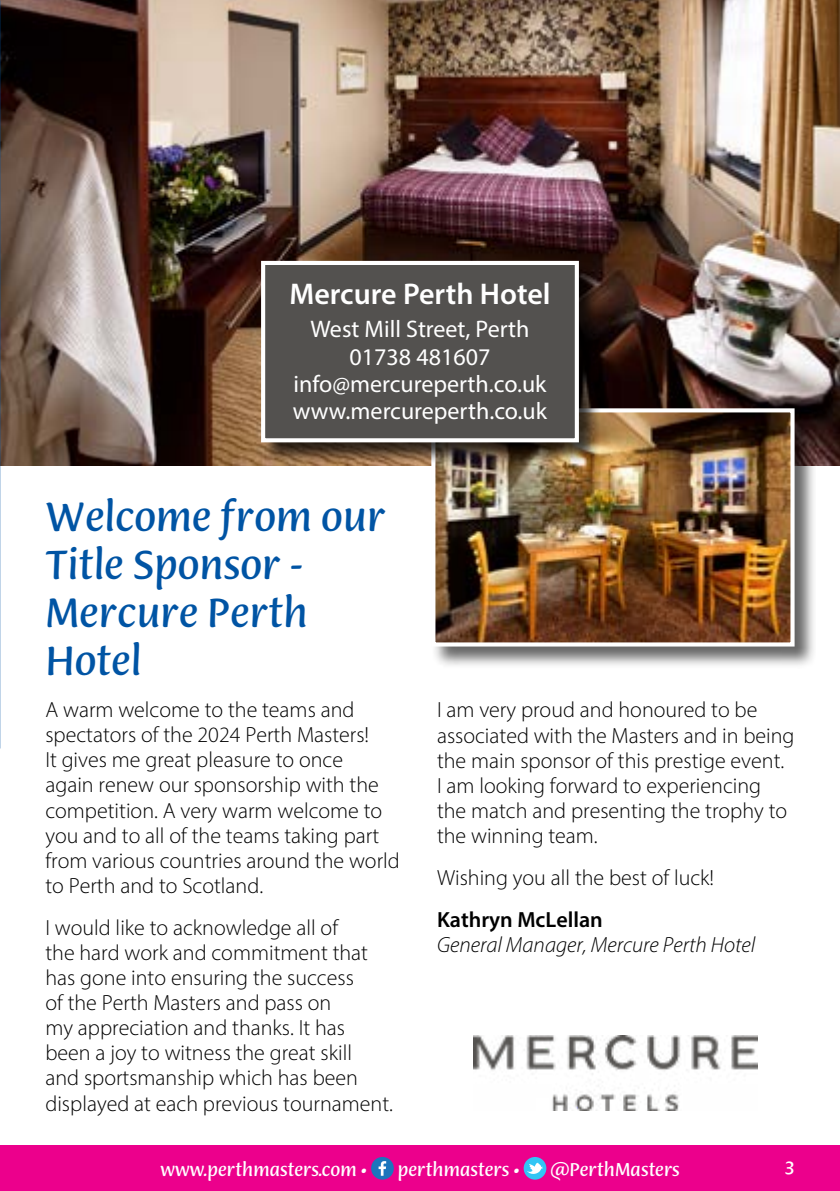
<style>
.page{position:relative;width:840px;height:1191px;background:#fff}
.page>*{position:absolute;margin:0;border:0;box-sizing:border-box;transform-origin:0 0}
.Body_Text{font:44px/48px "Ciabatta";color:#0054a4}
.t1{font:600 30px "Myriad Pro";color:#fff}
.t2{font:24px/27.4px "Myriad Pro";color:#fff;text-align:center}
.t3{font:300 22px/25px "Myriad Pro";color:#000}
.t4{font:italic 300 22px/25px "Myriad Pro";color:#000}
.t5{font:20px "Ciabatta";color:#fff}
.s1{font-weight:600;font-style:normal}
</style>
<div class="page">
<div style="left:0;top:1145px;width:839px;height:46px;background:#ec008c"></div>
<div style="left:371px;top:1157px;width:22px;height:22px;background:#1c75bc;border-radius:50%"></div>
<svg style="left:378px;top:1161px;width:8px;height:14px"></svg>
<div style="left:523px;top:1157px;width:23px;height:22px;background:#32c5f4;border-radius:50%"></div>
<svg style="left:526px;top:1162px;width:17px;height:14px"></svg>
<img style="left:0;top:0;width:839px;height:465px">
<img style="left:473px;top:1035px;width:284px;height:75px">
<div style="left:431px;top:409px;width:384px;height:260px;background:#000;opacity:.6"></div>
<img style="left:436px;top:413px;width:353px;height:228px">
<div style="left:431px;top:408px;width:363px;height:238px;border:4px solid #fff"></div>
<div style="left:262px;top:262px;width:338px;height:202px;background:#000;opacity:.75"></div>
<div style="left:261px;top:261px;width:317px;height:181px;background:#53514f;border:4px solid #fff"></div>
<p class="t1" style="left:289px;top:275px;width:262px">Mercure Perth Hotel</p>
<p class="t2" style="left:310px;top:315px;width:220px">West Mill Street, Perth</p>
<p class="t2" style="left:293px;top:342px;width:254px">01738 481607 info@mercureperth.co.uk</p>
<p class="t2" style="left:293px;top:397px;width:255px">www.mercureperth.co.uk</p>
<p class="Body_Text" style="left:45px;top:491px;width:341px">Welcome from our<br>Title Sponsor -<br>Mercure Perth<br>Hotel</p>
<p class="t3" style="left:45px;top:697px;width:356px">A warm welcome to the teams and spectators of the 2024 Perth Masters!<br>It gives me great pleasure to once<br>again renew our sponsorship with the competition. A very warm welcome to you and to all of the teams taking part from various countries around the world to Perth and to Scotland.</p>
<p class="t3" style="left:45px;top:915px;width:349px">I would like to acknowledge all of<br>the hard work and commitment that has gone into ensuring the success<br>of the Perth Masters and pass on<br>my appreciation and thanks. It has been a joy to witness the great skill<br>and sportsmanship which has been displayed at each previous tournament.</p>
<p class="t3" style="left:437px;top:697px;width:359px">I am very proud and honoured to be associated with the Masters and in being the main sponsor of this prestige event.<br>I am looking forward to experiencing the match and presenting the trophy to the winning team.</p>
<p class="t3" style="left:437px;top:865px;width:278px">Wishing you all the best of luck!</p>
<p class="t4" style="left:437px;top:907px;width:319px"><span class="s1">Kathryn McLellan<br></span>General Manager, Mercure Perth Hotel</p>
<p class="t5" style="left:160px;top:1156px;width:208px">www.perthmasters.com •</p>
<p class="t5" style="left:397px;top:1156px;width:123px">perthmasters •</p>
<p class="t5" style="left:550px;top:1156px;width:131px">@PerthMasters</p>
<p class="t5" style="left:784px;top:1153px;width:11px">3</p>
</div>
